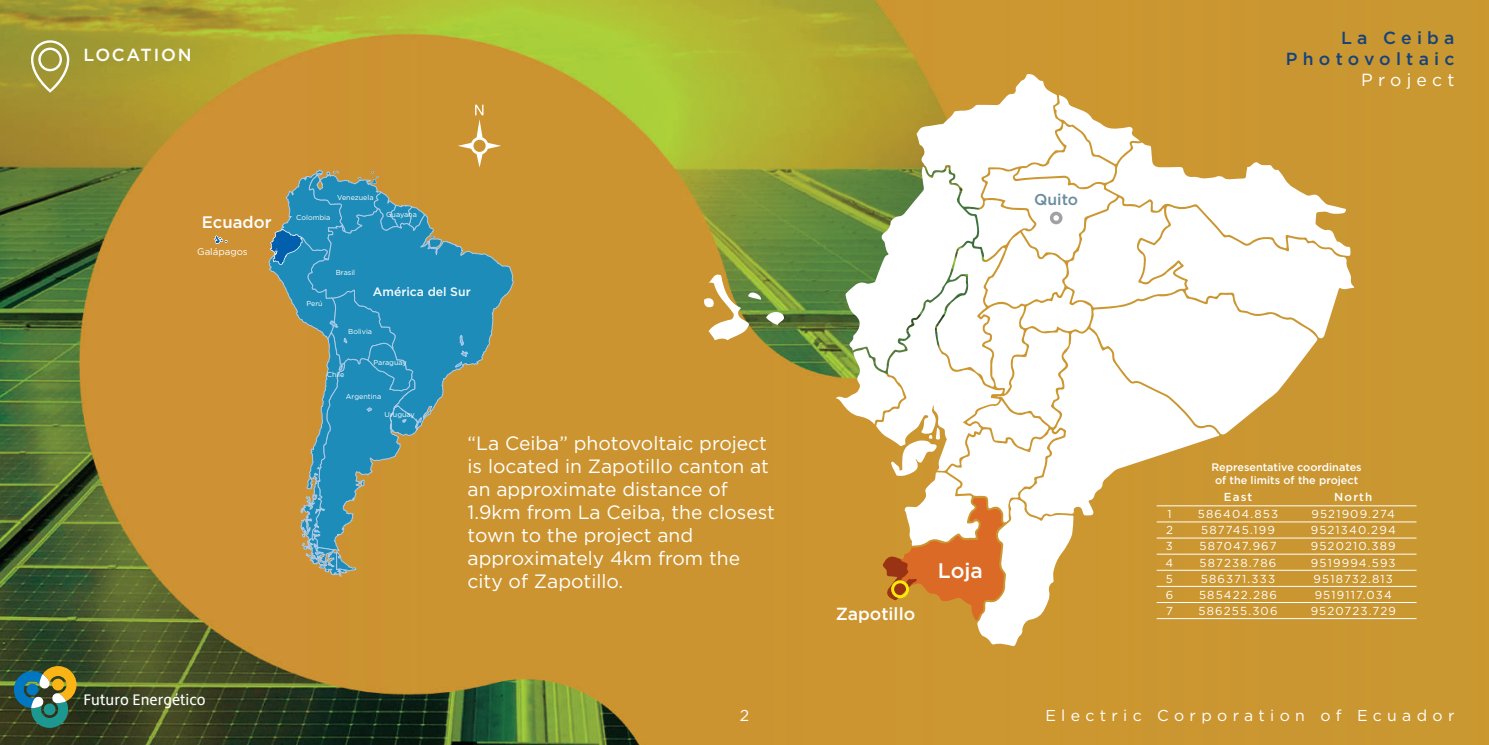
<style>
.page{position:relative;width:1489px;height:745px;background:#fff}
.page>*{position:absolute;margin:0;border:0;box-sizing:border-box;transform-origin:0 0}
.t1{font:500 21px "Gotham";color:#fff}
.t2{font:19.25px/23.1px "Gotham";color:#fff}
.t3{font:500 17.5px/21px "Gotham";letter-spacing:.3em;color:#15437b;text-align:right}
.t4{font:500 17.5px "Gotham";color:#fff}
.t5{font:500 17.5px "Gotham";letter-spacing:.1em;color:#fff}
.t6{font:17.5px "Gotham";letter-spacing:.3em;color:#fff}
.t7{font:500 16.62px "Gotham";color:#fff}
.t8{font:15.75px "Gotham";letter-spacing:.34em;color:#fff}
.t9{font:15.75px "Hedley New";color:#fff}
.t10{font:500 15.75px "Gotham";color:#698d9d}
.t11{font:500 12.25px "Gotham";color:#f6fbfe}
.t12{font:11.55px/16.1px "Gotham";letter-spacing:.1em;color:#fff}
.t13{font:500 11.55px "Gotham";letter-spacing:.1em;color:#fff}
.t14{font:500 10.85px/13.1px "Gotham";color:#fff;text-align:center}
.t15{font:9.62px "Gotham";color:#fff}
.t16{font:7.17px "Gotham";color:#fff}
</style>
<div class="page">
<img style="left:0;top:0;width:1488px;height:744px">
<svg style="left:31px;top:38px;width:39px;height:55px;background:#b3ac5f"></svg>
<svg style="left:11px;top:665px;width:66px;height:65px;background:#547255"></svg>
<svg style="left:442px;top:207px;width:72px;height:225px;background:#86926a"></svg>
<svg style="left:213px;top:235px;width:15px;height:29px"></svg>
<svg style="left:268px;top:169px;width:174px;height:408px;background:#709180"></svg>
<svg style="left:458px;top:105px;width:43px;height:62px;background:#d2a14b"></svg>
<svg style="left:703px;top:272px;width:81px;height:68px"></svg>
<svg style="left:835px;top:73px;width:519px;height:573px"></svg>
<hr style="left:1156px;top:505px;width:260px;height:1px;background:#fff">
<hr style="left:1156px;top:521px;width:260px;height:1px;background:#fff">
<hr style="left:1156px;top:537px;width:260px;height:1px;background:#fff">
<hr style="left:1156px;top:553px;width:260px;height:1px;background:#fff">
<hr style="left:1156px;top:569px;width:260px;height:1px;background:#fff">
<hr style="left:1156px;top:585px;width:260px;height:1px;background:#fff">
<hr style="left:1156px;top:601px;width:260px;height:1px;background:#fff">
<hr style="left:1156px;top:618px;width:260px;height:1px;background:#fff">
<p class="t5" style="left:83px;top:43px;width:110px">LOCATION</p>
<p class="t3" style="left:1285px;top:27px;width:170px">La Ceiba<br>Photovoltaic</p>
<p class="t6" style="left:1361px;top:69px;width:95px">Project</p>
<p class="t7" style="left:202px;top:211px;width:71px">Ecuador</p>
<p class="t15" style="left:197px;top:246px;width:52px">Galápagos</p>
<p class="t16" style="left:337px;top:193px;width:38px">Venezuela</p>
<p class="t16" style="left:296px;top:213px;width:36px">Colombia</p>
<p class="t16" style="left:386px;top:210px;width:32px">Guayana</p>
<p class="t16" style="left:336px;top:267px;width:21px">Brasil</p>
<p class="t16" style="left:306px;top:298px;width:18px">Perú</p>
<p class="t11" style="left:373px;top:283px;width:99px">América del Sur</p>
<p class="t16" style="left:348px;top:327px;width:25px">Bolivia</p>
<p class="t16" style="left:373px;top:358px;width:35px">Paraguay</p>
<p class="t16" style="left:327px;top:369px;width:19px">Chile</p>
<p class="t16" style="left:346px;top:391px;width:37px">Argentina</p>
<p class="t16" style="left:384px;top:409px;width:32px">Uruguay</p>
<p class="t2" style="left:467px;top:430px;width:309px">“La Ceiba” photovoltaic project is located in Zapotillo canton at an approximate distance of<br>1.9km from La Ceiba, the closest town to the project and approximately 4km from the city of Zapotillo.</p>
<p class="t10" style="left:1034px;top:189px;width:46px">Quito</p>
<p class="t4" style="left:835px;top:602px;width:81px">Zapotillo</p>
<p class="t1" style="left:937px;top:557px;width:46px">Loja</p>
<p class="t14" style="left:1211px;top:460px;width:152px">Representative coordinates of the limits of the project</p>
<p class="t13" style="left:1223px;top:488px;width:30px">East</p>
<p class="t13" style="left:1334px;top:488px;width:40px">North</p>
<p class="t12" style="left:1165px;top:505px;width:9px">1<br>2<br>3<br>4<br>5<br>6<br>7</p>
<p class="t12" style="left:1197px;top:505px;width:82px">586404.853<br>587745.199<br>587047.967<br>587238.786<br>586371.333<br>585422.286<br>586255.306</p>
<p class="t12" style="left:1310px;top:505px;width:87px;text-align:center">9521909.274<br>9521340.294<br>9520210.389<br>9519994.593<br>9518732.813<br>9519117.034<br>9520723.729</p>
<p class="t9" style="left:83px;top:690px;width:124px">Futuro Energético</p>
<p class="t8" style="left:739px;top:704px;width:11px">2</p>
<p class="t8" style="left:1045px;top:704px;width:410px">Electric Corporation of Ecuador</p>
</div>
